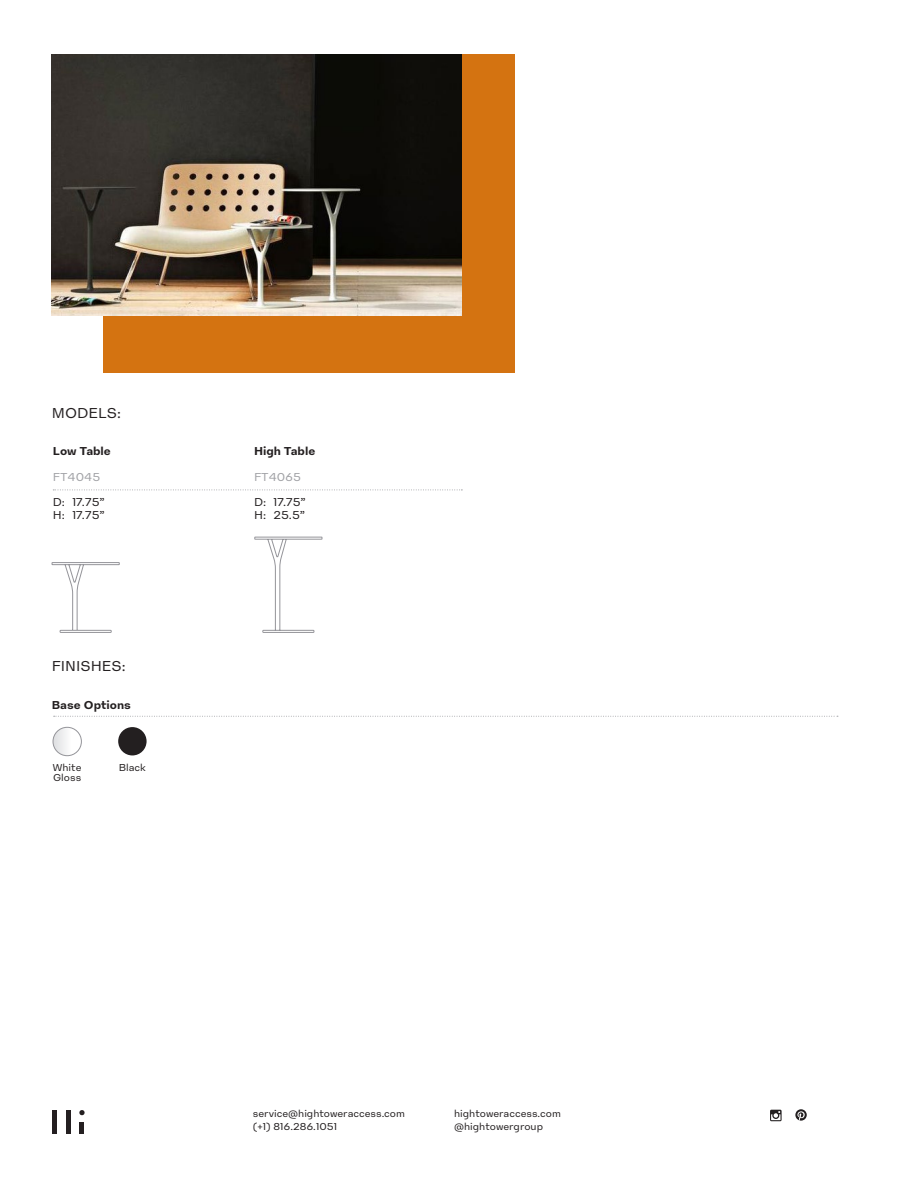
<style>
.page{position:relative;width:918px;height:1188px;background:#fff}
.page>*{position:absolute;margin:0;border:0;box-sizing:border-box;transform-origin:0 0}
.Body_Copy{font:15px "High Sans Text";color:#231f20}
.Body_Copy-2{font:12px "High Sans Text";color:#231f20}
.Body_Copy-3{font:700 12px "High Sans Text";color:#231f20}
.Body_Copy-4{font:12px "High Sans Text";color:#a0a1a5}
.Body_Copy-5{font:10.5px "High Sans Text";color:#231f20}
</style>
<div class="page">
<svg style="left:53px;top:727px;width:28px;height:29px"></svg>
<div style="left:53px;top:727px;width:28px;height:29px;border:1px solid #949499;border-radius:50%"></div>
<div style="left:103px;top:54px;width:411px;height:318px;background:#d47311"></div>
<hr style="left:52px;top:1110px;width:4px;height:24px;background:#241f21">
<hr style="left:66px;top:1110px;width:4px;height:24px;background:#241f21">
<svg style="left:79px;top:1110px;width:6px;height:5px"></svg>
<hr style="left:80px;top:1122px;width:4px;height:12px;background:#241f21">
<svg style="left:795px;top:1109px;width:12px;height:12px"></svg>
<svg style="left:770px;top:1110px;width:12px;height:11px"></svg>
<img style="left:52px;top:54px;width:410px;height:261px">
<svg style="left:53px;top:490px;width:409px;height:1px"></svg>
<svg style="left:54px;top:716px;width:784px;height:1px"></svg>
<div style="left:118px;top:727px;width:29px;height:28px;background:#231f20;border-radius:50%"></div>
<svg style="left:51px;top:562px;width:69px;height:71px"></svg>
<svg style="left:254px;top:536px;width:69px;height:97px"></svg>
<p class="Body_Copy" style="left:52px;top:404px;width:71px">MODELS:</p>
<p class="Body_Copy-3" style="left:53px;top:444px;width:60px">Low Table</p>
<p class="Body_Copy-4" style="left:53px;top:470px;width:49px">FT4045</p>
<p class="Body_Copy-2" style="left:53px;top:495px;width:53px">D: 17.75”</p>
<p class="Body_Copy-2" style="left:53px;top:508px;width:53px">H: 17.75”</p>
<p class="Body_Copy" style="left:52px;top:657px;width:75px">FINISHES:</p>
<p class="Body_Copy-3" style="left:52px;top:697px;width:81px">Base Options</p>
<p class="Body_Copy-5" style="left:53px;top:761px;width:30px">White</p>
<p class="Body_Copy-5" style="left:53px;top:771px;width:30px">Gloss</p>
<p class="Body_Copy-5" style="left:119px;top:761px;width:29px">Black</p>
<p class="Body_Copy-3" style="left:254px;top:444px;width:63px">High Table</p>
<p class="Body_Copy-4" style="left:254px;top:470px;width:49px">FT4065</p>
<p class="Body_Copy-2" style="left:254px;top:495px;width:53px">D: 17.75”</p>
<p class="Body_Copy-2" style="left:254px;top:508px;width:53px">H: 25.5”</p>
<p class="Body_Copy-5" style="left:253px;top:1107px;width:153px">service@hightoweraccess.com</p>
<p class="Body_Copy-5" style="left:253px;top:1120px;width:86px">(+1) 816.286.1051</p>
<p class="Body_Copy-5" style="left:454px;top:1107px;width:108px">hightoweraccess.com</p>
<p class="Body_Copy-5" style="left:454px;top:1120px;width:90px">@hightowergroup</p>
</div>
